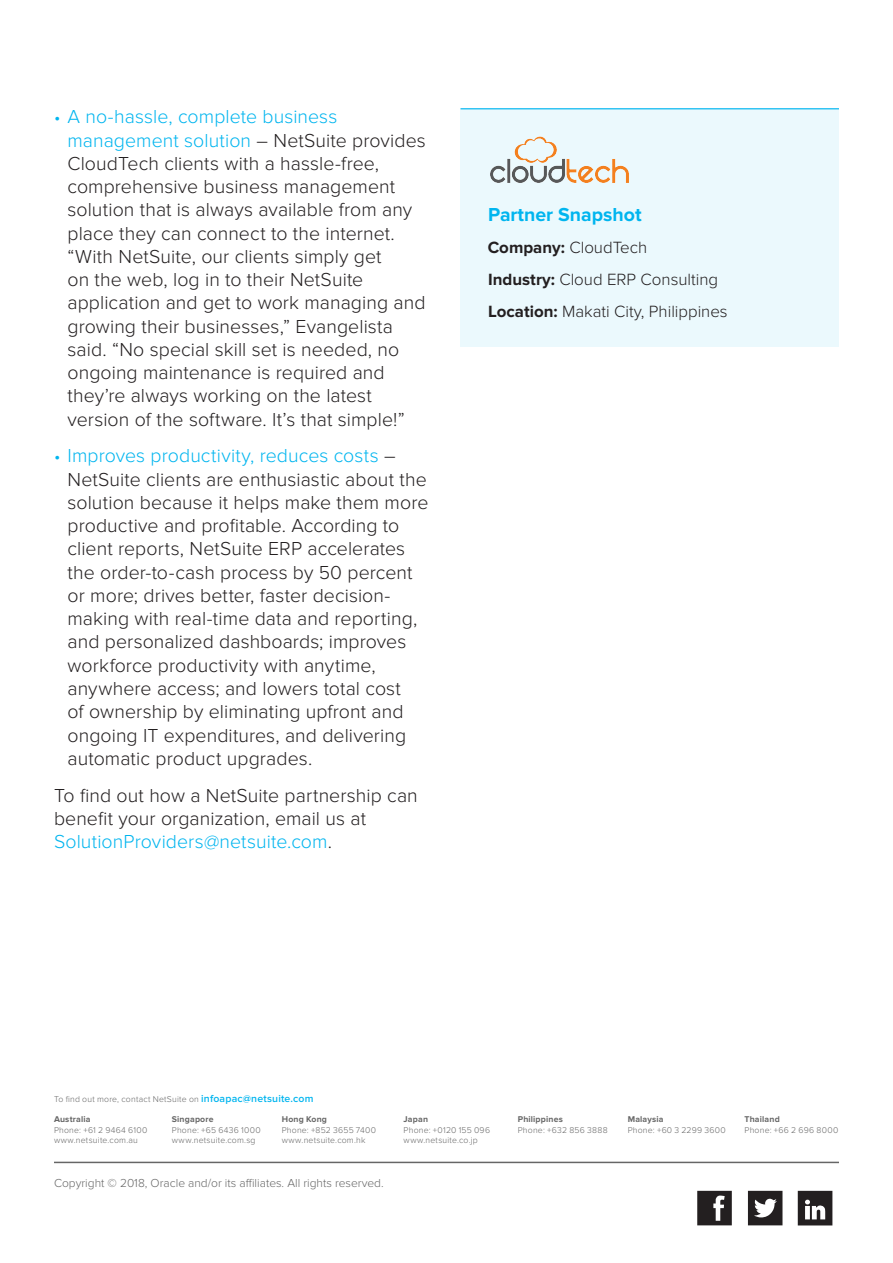
<style>
.page{position:relative;width:893px;height:1263px;background:#fff}
.page>*{position:absolute;margin:0;border:0;box-sizing:border-box;transform-origin:0 0}
.Body_Bullet_text_201{font:300 19.5px/23.2px "Proxima Nova";letter-spacing:.005em;color:#231f20}
.t1{font:700 19.5px "Proxima Nova";color:#00b5ef}
.t2{font:300 16.8px "Proxima Nova";color:#231f20}
.t3{font:300 12px "Proxima Nova";color:#666}
.t4{font:300 8.7px/10.5px "Proxima Nova";letter-spacing:.025em;color:#666}
.t5{font:700 8.7px "Proxima Nova";letter-spacing:.02em;color:#666}
.s1{font-size:18px;color:#00b5ef}
.s2{color:#00b5ef}
.s3{font-weight:700}
.s4{font-weight:600;font-size:10.5px;color:#00b5ef}
</style>
<div class="page">
<svg style="left:697px;top:1191px;width:35px;height:34px"></svg>
<svg style="left:798px;top:1191px;width:34px;height:34px"></svg>
<hr style="left:54px;top:1162px;width:785px;height:1px;background:#666">
<div style="left:460px;top:108px;width:379px;height:238px;background:#ebf9fd"></div>
<hr style="left:460px;top:108px;width:379px;height:2px;background:#33c4f3">
<img style="left:490px;top:136px;width:139px;height:47px">
<svg style="left:748px;top:1191px;width:34px;height:34px"></svg>
<p class="Body_Bullet_text_201" style="left:68px;top:106px;width:360px;text-indent:-14px"><span class="s1">•</span> <span class="s2">A no-hassle, complete business management solution</span> – NetSuite provides CloudTech clients with a hassle-free, comprehensive business management solution that is always available from any place they can connect to the internet. “With NetSuite, our clients simply get<br>on the web, log in to their NetSuite application and get to work managing and growing their businesses,” Evangelista said. “No special skill set is needed, no ongoing maintenance is required and they’re always working on the latest version of the software. It’s that simple!”</p>
<p class="Body_Bullet_text_201" style="left:68px;top:445px;width:362px;text-indent:-14px"><span class="s1">•</span> <span class="s2">Improves productivity, reduces costs</span> – NetSuite clients are enthusiastic about the solution because it helps make them more productive and profitable. According to client reports, NetSuite ERP accelerates the order-to-cash process by 50 percent or more; drives better, faster decision&shy;making with real-time data and reporting, and personalized dashboards; improves workforce productivity with anytime, anywhere access; and lowers total cost<br>of ownership by eliminating upfront and ongoing IT expenditures, and delivering automatic product upgrades.</p>
<p class="Body_Bullet_text_201" style="left:54px;top:784px;width:365px">To find out how a NetSuite partnership can benefit your organization, email us at<br><span class="s2">SolutionProviders@netsuite.com</span>.</p>
<p class="t1" style="left:488px;top:203px;width:155px">Partner Snapshot</p>
<p class="t2" style="left:488px;top:238px;width:161px"><span class="s3">Company:</span> CloudTech</p>
<p class="t2" style="left:488px;top:269px;width:231px"><span class="s3">Industry:</span> Cloud ERP Consulting</p>
<p class="t2" style="left:488px;top:301px;width:241px"><span class="s3">Location:</span> Makati City, Philippines</p>
<p class="t4" style="left:54px;top:1094px;width:261px">To find out more, contact NetSuite on <span class="s4">infoapac@netsuite.com</span></p>
<p class="t5" style="left:54px;top:1114px;width:38px">Australia</p>
<p class="t4" style="left:54px;top:1124px;width:95px">Phone: +61 2 9464 6100 www.netsuite.com.au</p>
<p class="t5" style="left:172px;top:1114px;width:43px">Singapore</p>
<p class="t4" style="left:172px;top:1124px;width:90px">Phone: +65 6436 1000 www.netsuite.com.sg</p>
<p class="t5" style="left:282px;top:1114px;width:47px">Hong Kong</p>
<p class="t4" style="left:282px;top:1124px;width:96px">Phone: +852 3655 7400 www.netsuite.com.hk</p>
<p class="t3" style="left:54px;top:1176px;width:331px">Copyright © 2018, Oracle and/or its affiliates. All rights reserved.</p>
<p class="t5" style="left:404px;top:1114px;width:26px">Japan</p>
<p class="t4" style="left:404px;top:1124px;width:88px">Phone: +0120 155 096 www.netsuite.co.jp</p>
<p class="t5" style="left:518px;top:1114px;width:47px">Philippines</p>
<p class="t4" style="left:518px;top:1124px;width:91px">Phone: +632 856 3888</p>
<p class="t5" style="left:628px;top:1114px;width:37px">Malaysia</p>
<p class="t4" style="left:628px;top:1124px;width:100px">Phone: +60 3 2299 3600</p>
<p class="t5" style="left:744px;top:1114px;width:37px">Thailand</p>
<p class="t4" style="left:744px;top:1124px;width:95px">Phone: +66 2 696 8000</p>
</div>
